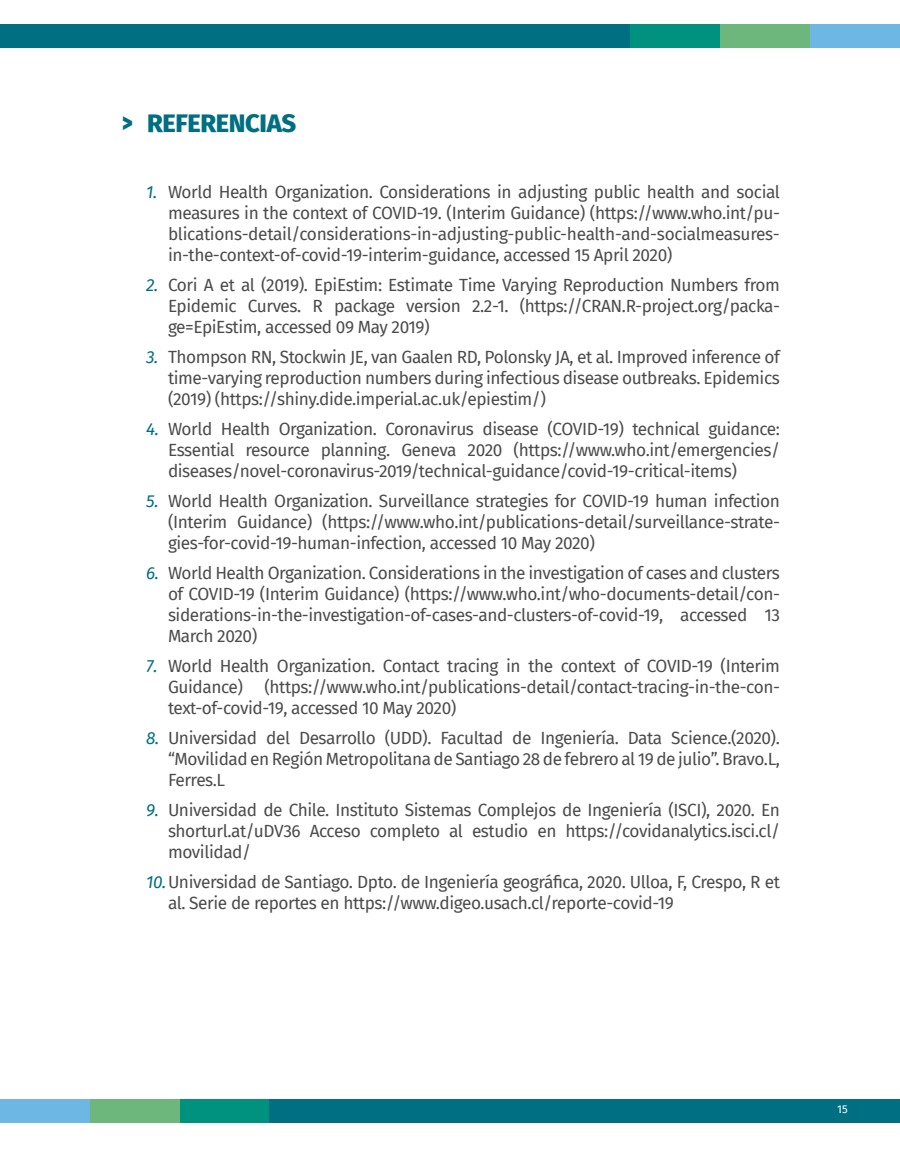
<style>
.page{position:relative;width:900px;height:1165px;background:#fff}
.page>*{position:absolute;margin:0;border:0;box-sizing:border-box;transform-origin:0 0}
.t1{font:800 25.5px "Fira Sans";letter-spacing:-.015em;color:#006f81}
.t2{font:17.25px/21px "Fira Sans";letter-spacing:-.025em;color:#4b4b4b;text-align:justify}
.t3{font:11.25px "Fira Sans";color:#fff}
.s1{font-family:"Akzidenz Grotesk BQ"}
.s2{font-style:italic;color:#006f81}
</style>
<div class="page">
<div style="left:0;top:24px;width:631px;height:24px;background:#006f81"></div>
<div style="left:631px;top:24px;width:89px;height:24px;background:#00917f"></div>
<div style="left:720px;top:24px;width:90px;height:24px;background:#6db77d"></div>
<div style="left:810px;top:24px;width:90px;height:24px;background:#6db7e4"></div>
<div style="left:0;top:1099px;width:90px;height:23px;background:#6db7e4"></div>
<div style="left:90px;top:1099px;width:90px;height:23px;background:#6db77d"></div>
<div style="left:180px;top:1099px;width:89px;height:23px;background:#00917f"></div>
<div style="left:269px;top:1099px;width:631px;height:23px;background:#006f81"></div>
<h1 class="t1" style="left:120px;top:101px;width:178px"><span class="s1">&gt;</span> REFERENCIAS</h1>
<p class="t2" style="left:168px;top:181px;width:614px;text-indent:-22px"><span class="s2">1.</span> World Health Organization. Considerations in adjusting public health and social measures in the context of COVID-19. (Interim Guidance) (https://www.who.int/pu&shy;blications-detail/considerations-in-adjusting-public-health-and-socialmeasures&shy;in-the-context-of-covid-19-interim-guidance, accessed 15 April 2020)</p>
<p class="t2" style="left:168px;top:274px;width:614px;text-indent:-22px"><span class="s2">2.</span> Cori A et al (2019). EpiEstim: Estimate Time Varying Reproduction Numbers from Epidemic Curves. R package version 2.2-1. (https://CRAN.R-project.org/packa&shy;ge=EpiEstim, accessed 09 May 2019)</p>
<p class="t2" style="left:168px;top:346px;width:614px;text-indent:-22px"><span class="s2">3.</span> Thompson RN, Stockwin JE, van Gaalen RD, Polonsky JA, et al. Improved inference of time-varying reproduction numbers during infectious disease outbreaks. Epidemics (2019) (https://shiny.dide.imperial.ac.uk/epiestim/)</p>
<p class="t2" style="left:168px;top:418px;width:614px;text-indent:-22px"><span class="s2">4.</span> World Health Organization. Coronavirus disease (COVID-19) technical guidance:<br>Essential resource planning. Geneva 2020 (https://www.who.int/emergencies/ diseases/novel-coronavirus-2019/technical-guidance/covid-19-critical-items)</p>
<p class="t2" style="left:168px;top:490px;width:614px;text-indent:-22px"><span class="s2">5.</span> World Health Organization. Surveillance strategies for COVID-19 human infection (Interim Guidance) (https://www.who.int/publications-detail/surveillance-strate&shy;gies-for-covid-19-human-infection, accessed 10 May 2020)</p>
<p class="t2" style="left:168px;top:562px;width:614px;text-indent:-22px"><span class="s2">6.</span> World Health Organization. Considerations in the investigation of cases and clusters of COVID-19 (Interim Guidance) (https://www.who.int/who-documents-detail/con&shy;siderations-in-the-investigation-of-cases-and-clusters-of-covid-19, accessed 13<br>March 2020)</p>
<p class="t2" style="left:168px;top:655px;width:614px;text-indent:-22px"><span class="s2">7.</span> World Health Organization. Contact tracing in the context of COVID-19 (Interim Guidance) (https://www.who.int/publications-detail/contact-tracing-in-the-con&shy;text-of-covid-19, accessed 10 May 2020)</p>
<p class="t2" style="left:168px;top:727px;width:613px;text-indent:-22px"><span class="s2">8.</span> Universidad del Desarrollo (UDD). Facultad de Ingeniería. Data Science.(2020). “Movilidad en Región Metropolitana de Santiago 28 de febrero al 19 de julio”. Bravo.L, Ferres.L</p>
<p class="t2" style="left:168px;top:799px;width:614px;text-indent:-22px"><span class="s2">9.</span> Universidad de Chile. Instituto Sistemas Complejos de Ingeniería (ISCI), 2020. En shorturl.at/uDV36 Acceso completo al estudio en https://covidanalytics.isci.cl/ movilidad/</p>
<p class="t2" style="left:168px;top:871px;width:613px;text-indent:-22px"><span class="s2">10.</span>Universidad de Santiago. Dpto. de Ingeniería geográfica, 2020. Ulloa, F, Crespo, R et al. Serie de reportes en https://www.digeo.usach.cl/reporte-covid-19</p>
<p class="t3" style="left:837px;top:1101px;width:12px">15</p>
</div>
